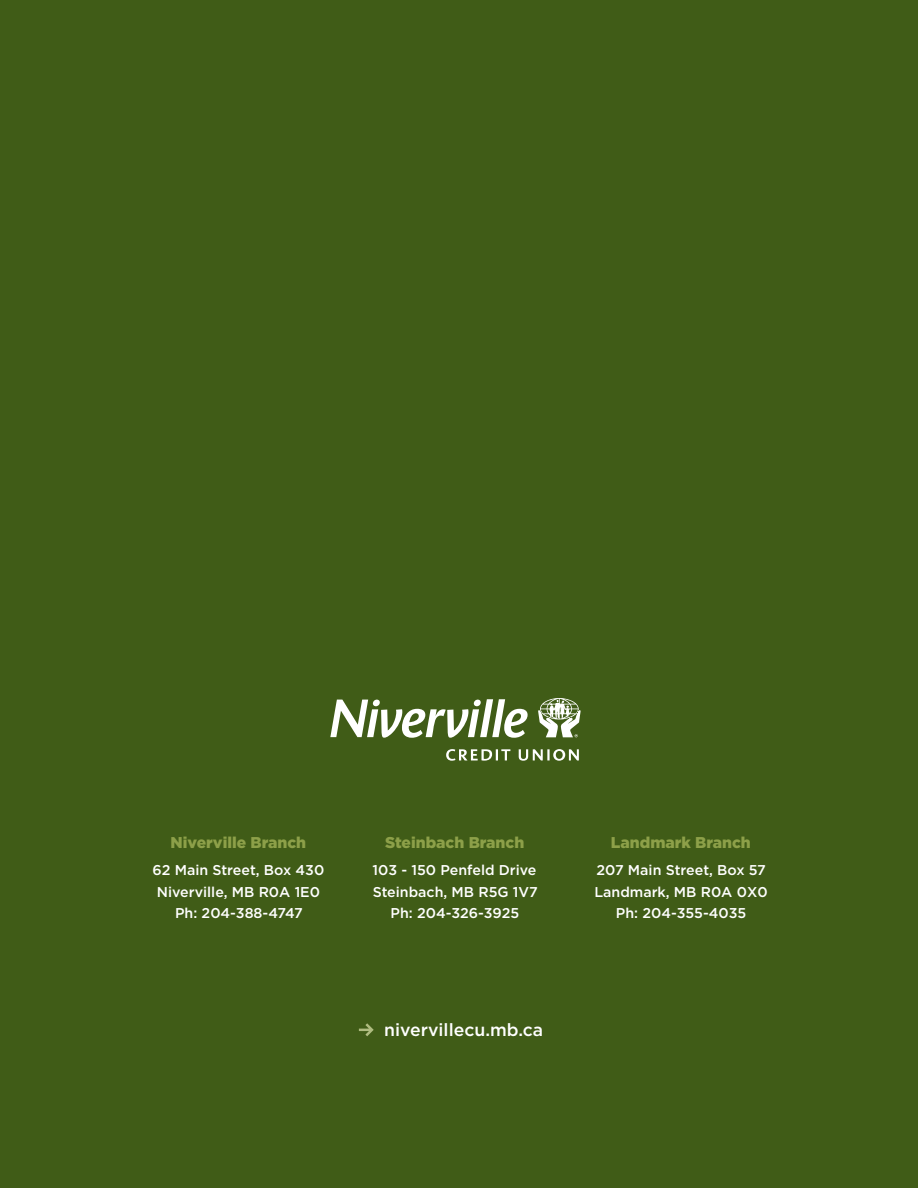
<style>
.page{position:relative;width:918px;height:1188px;background:#405c17}
.page>*{position:absolute;margin:0;border:0;box-sizing:border-box;transform-origin:0 0}
.t1{font:500 17.55px "Gotham";color:#fff}
.t2{font:900 15.6px "Gotham";color:#8da049}
.t3{font:500 14.25px/21.3px "Gotham";color:#fff;text-align:center}
</style>
<div class="page">
<svg style="left:330px;top:698px;width:251px;height:63px"></svg>
<svg style="left:359px;top:1023px;width:15px;height:13px"></svg>
<p class="t2" style="left:171px;top:831px;width:137px">Niverville Branch</p>
<p class="t3" style="left:152px;top:860px;width:173px">62 Main Street, Box 430<br>Niverville, MB R0A 1E0<br>Ph: 204-388-4747</p>
<p class="t2" style="left:385px;top:831px;width:141px">Steinbach Branch</p>
<p class="t3" style="left:373px;top:860px;width:167px">103 - 150 Penfeld Drive<br>Steinbach, MB R5G 1V7<br>Ph: 204-326-3925</p>
<p class="t1" style="left:384px;top:1018px;width:160px">nivervillecu.mb.ca</p>
<p class="t2" style="left:611px;top:831px;width:141px">Landmark Branch</p>
<p class="t3" style="left:594px;top:860px;width:175px">207 Main Street, Box 57<br>Landmark, MB R0A 0X0<br>Ph: 204-355-4035</p>
</div>
